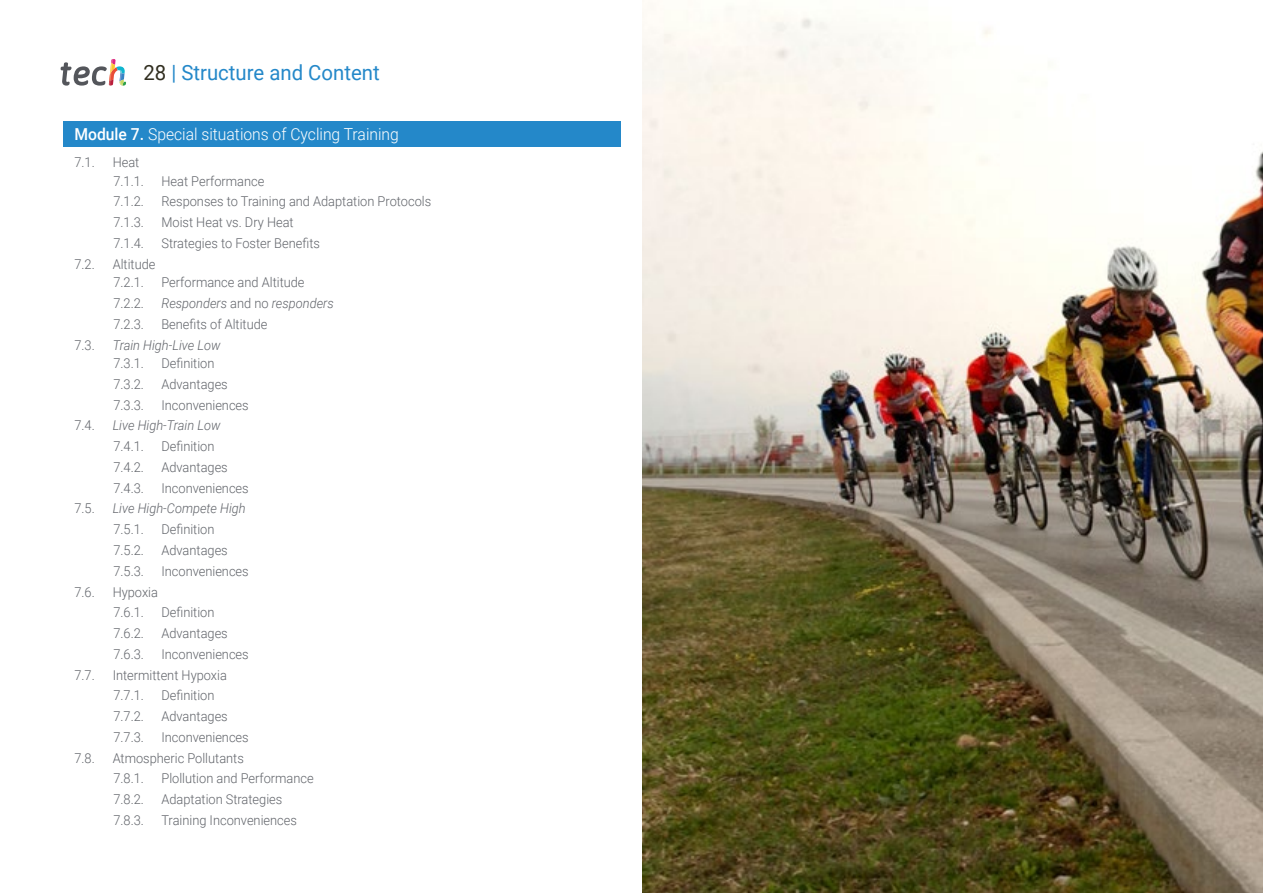
<style>
.page{position:relative;width:1263px;height:893px;background:#fff}
.page>*{position:absolute;margin:0;border:0;box-sizing:border-box;transform-origin:0 0}
.t1{font:21px "Roboto";color:#2488c9}
.t2{font:300 16.5px "Roboto";color:#fff;scale:.95 1}
.t3{font:300 13.5px/20.7px "Roboto";color:#61646a;scale:.95 1}
.t4{font:italic 300 13.5px "Roboto";color:#61646a;scale:.95 1}
.s1{color:#312e20}
.s2{font-weight:500}
.s3{font-style:normal}
</style>
<div class="page">
<svg style="left:61px;top:59px;width:65px;height:27px"></svg>
<div style="left:63px;top:121px;width:558px;height:25px;background:#2488c9"></div>
<img style="left:642px;top:3px;width:621px;height:890px">
<h1 class="t1" style="left:144px;top:57px;width:238px"><span class="s1">28</span> | Structure and Content</h1>
<p class="t2" style="left:74px;top:123px;width:343px"><span class="s2">Module 7.</span> Special situations of Cycling Training</p>
<p class="t3" style="left:74px;top:151px;width:23px">7.1.</p>
<p class="t3" style="left:113px;top:152px;width:34px;line-height:18.6px">Heat<br>7.1.1.</p>
<p class="t3" style="left:161px;top:170px;width:110px">Heat Performance</p>
<p class="t3" style="left:113px;top:191px;width:34px">7.1.2.</p>
<p class="t3" style="left:161px;top:191px;width:285px">Responses to Training and Adaptation Protocols</p>
<p class="t3" style="left:113px;top:212px;width:34px">7.1.3.</p>
<p class="t3" style="left:161px;top:212px;width:141px">Moist Heat vs. Dry Heat</p>
<p class="t3" style="left:113px;top:232px;width:34px">7.1.4.</p>
<p class="t3" style="left:161px;top:232px;width:168px">Strategies to Foster Benefits</p>
<p class="t3" style="left:74px;top:253px;width:23px">7.2.</p>
<p class="t3" style="left:113px;top:254px;width:47px;line-height:18.6px">Altitude<br>7.2.1.</p>
<p class="t3" style="left:161px;top:272px;width:152px">Performance and Altitude</p>
<p class="t3" style="left:113px;top:292px;width:34px">7.2.2.</p>
<p class="t4" style="left:161px;top:294px;width:183px">Responders <span class="s3">and no</span> responders</p>
<p class="t3" style="left:113px;top:313px;width:34px">7.2.3.</p>
<p class="t3" style="left:161px;top:313px;width:113px">Benefits of Altitude</p>
<p class="t3" style="left:74px;top:334px;width:23px">7.3.</p>
<p class="t4" style="left:113px;top:335px;width:115px">Train High-Live Low</p>
<p class="t3" style="left:113px;top:353px;width:34px">7.3.1.</p>
<p class="t3" style="left:161px;top:353px;width:57px">Definition</p>
<p class="t3" style="left:113px;top:373px;width:34px">7.3.2.</p>
<p class="t3" style="left:161px;top:373px;width:71px">Advantages</p>
<p class="t3" style="left:113px;top:394px;width:34px">7.3.3.</p>
<p class="t3" style="left:161px;top:394px;width:93px">Inconveniences</p>
<p class="t3" style="left:74px;top:415px;width:23px">7.4.</p>
<p class="t4" style="left:113px;top:416px;width:115px">Live High-Train Low</p>
<p class="t3" style="left:113px;top:436px;width:34px">7.4.1.</p>
<p class="t3" style="left:161px;top:436px;width:57px">Definition</p>
<p class="t3" style="left:113px;top:456px;width:34px">7.4.2.</p>
<p class="t3" style="left:161px;top:456px;width:71px">Advantages</p>
<p class="t3" style="left:113px;top:477px;width:34px">7.4.3.</p>
<p class="t3" style="left:161px;top:477px;width:93px">Inconveniences</p>
<p class="t3" style="left:74px;top:498px;width:23px">7.5.</p>
<p class="t4" style="left:113px;top:499px;width:142px">Live High-Compete High</p>
<p class="t3" style="left:113px;top:519px;width:34px">7.5.1.</p>
<p class="t3" style="left:161px;top:519px;width:57px">Definition</p>
<p class="t3" style="left:113px;top:539px;width:34px">7.5.2.</p>
<p class="t3" style="left:161px;top:539px;width:71px">Advantages</p>
<p class="t3" style="left:113px;top:560px;width:34px">7.5.3.</p>
<p class="t3" style="left:161px;top:560px;width:93px">Inconveniences</p>
<p class="t3" style="left:74px;top:581px;width:23px">7.6.</p>
<p class="t3" style="left:113px;top:581px;width:49px">Hypoxia<br>7.6.1.</p>
<p class="t3" style="left:161px;top:602px;width:57px">Definition</p>
<p class="t3" style="left:113px;top:622px;width:34px">7.6.2.</p>
<p class="t3" style="left:161px;top:622px;width:71px">Advantages</p>
<p class="t3" style="left:113px;top:643px;width:34px">7.6.3.</p>
<p class="t3" style="left:161px;top:643px;width:93px">Inconveniences</p>
<p class="t3" style="left:74px;top:664px;width:23px">7.7.</p>
<p class="t3" style="left:113px;top:664px;width:122px">Intermittent Hypoxia<br>7.7.1.</p>
<p class="t3" style="left:161px;top:685px;width:57px">Definition</p>
<p class="t3" style="left:113px;top:705px;width:34px">7.7.2.</p>
<p class="t3" style="left:161px;top:705px;width:71px">Advantages</p>
<p class="t3" style="left:113px;top:726px;width:34px">7.7.3.</p>
<p class="t3" style="left:161px;top:726px;width:93px">Inconveniences</p>
<p class="t3" style="left:74px;top:747px;width:23px">7.8.</p>
<p class="t3" style="left:113px;top:747px;width:140px">Atmospheric Pollutants<br>7.8.1.</p>
<p class="t3" style="left:161px;top:768px;width:162px">Plollution and Performance</p>
<p class="t3" style="left:113px;top:788px;width:34px">7.8.2.</p>
<p class="t3" style="left:161px;top:788px;width:129px">Adaptation Strategies</p>
<p class="t3" style="left:113px;top:809px;width:34px">7.8.3.</p>
<p class="t3" style="left:161px;top:809px;width:144px">Training Inconveniences</p>
</div>
